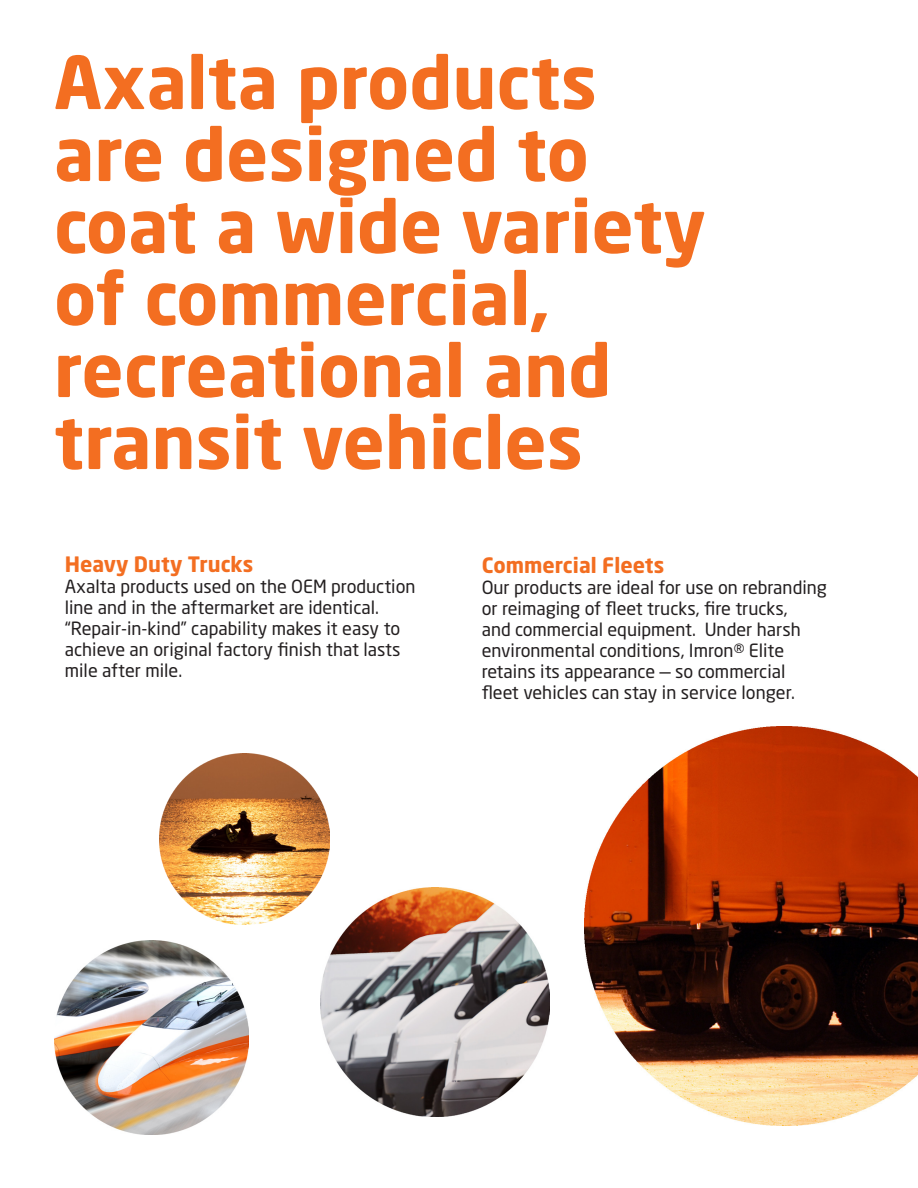
<style>
.page{position:relative;width:918px;height:1188px;background:#fff}
.page>*{position:absolute;margin:0;border:0;box-sizing:border-box;transform-origin:0 0}
.t1{font:700 72px/72px "Neo Sans Pro";color:#f36e21}
.Sub-Head-Blue-12-Bol{font:700 21px "Neo Sans Pro";color:#f36e21}
.t2{font:18px/21px "Neo Sans Pro";color:#231f20}
</style>
<div class="page">
<img style="left:584px;top:726px;width:334px;height:400px">
<img style="left:320px;top:887px;width:230px;height:230px">
<img style="left:54px;top:941px;width:194px;height:194px">
<img style="left:159px;top:754px;width:171px;height:170px">
<p class="t1" style="left:54px;top:44px;width:653px">Axalta products are designed to coat a wide variety of commercial, recreational and transit vehicles</p>
<p class="Sub-Head-Blue-12-Bol" style="left:65px;top:551px;width:190px">Heavy Duty Trucks</p>
<p class="t2" style="left:65px;top:576px;width:352px">Axalta products used on the OEM production</p>
<p class="t2" style="left:65px;top:597px;width:316px">line and in the aftermarket are identical.</p>
<p class="t2" style="left:65px;top:618px;width:337px">“Repair-in-kind” capability makes it easy to achieve an original factory finish that lasts</p>
<p class="t2" style="left:65px;top:660px;width:119px">mile after mile.</p>
<p class="Sub-Head-Blue-12-Bol" style="left:482px;top:551px;width:184px">Commercial Fleets</p>
<p class="t2" style="left:482px;top:576px;width:347px">Our products are ideal for use on rebranding or reimaging of fleet trucks, fire trucks,<br>and commercial equipment. Under harsh environmental conditions, Imron® Elite</p>
<p class="t2" style="left:482px;top:660px;width:305px">retains its appearance — so commercial</p>
<p class="t2" style="left:482px;top:681px;width:315px">fleet vehicles can stay in service longer.</p>
</div>
